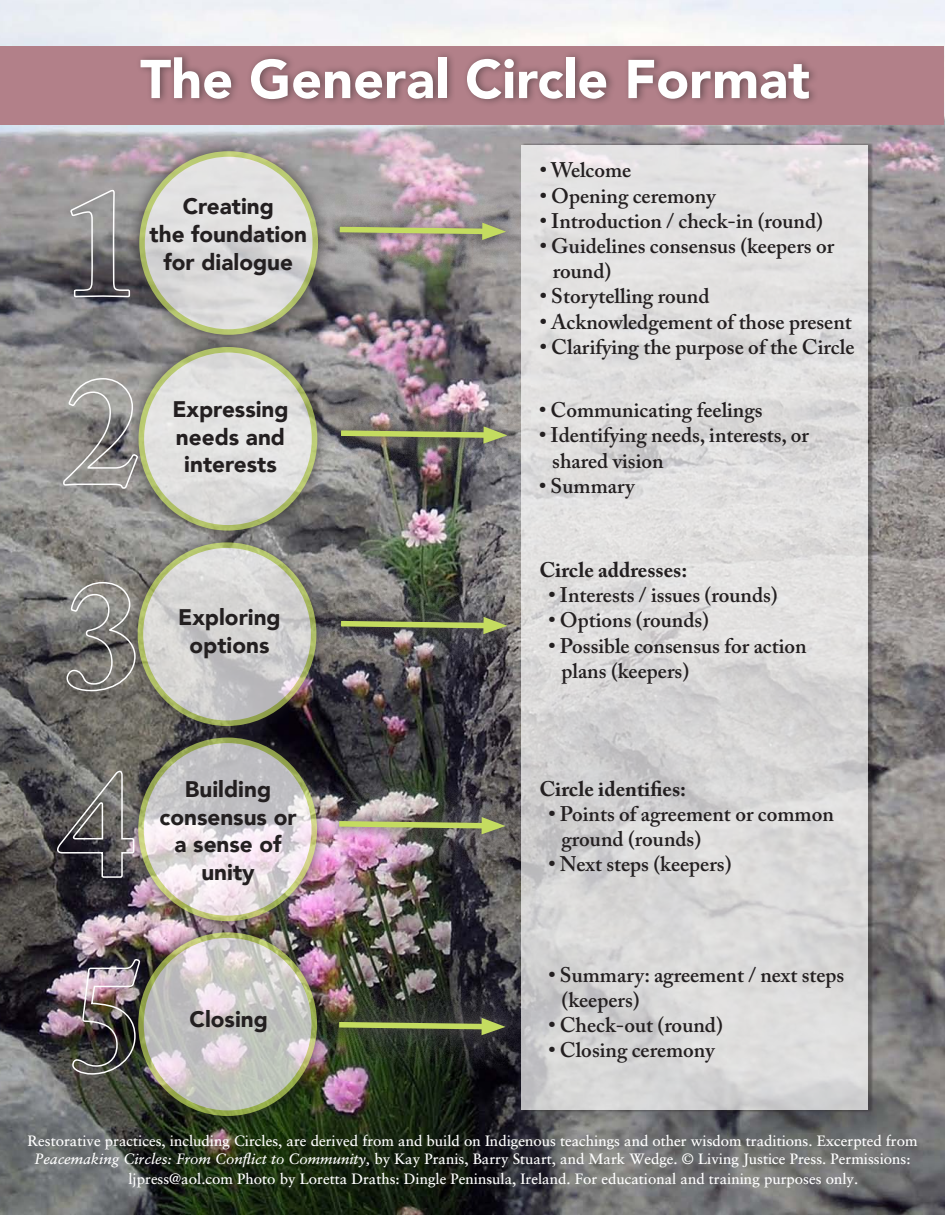
<style>
.page{position:relative;width:945px;height:1215px;background:#fff}
.page>*{position:absolute;margin:0;border:0;box-sizing:border-box;transform-origin:0 0}
.t1{font:900 54px "Avenir";color:#fff}
.t2{font:900 22.5px "Avenir";color:#231f20}
.t3{font:600 21px "Adobe Caslon Pro";color:#231f20}
.t4{font:700 21px "Adobe Caslon Pro";color:#231f20}
.t5{font:15px "Sabon";color:#fff}
.s1{font-style:italic}
</style>
<div class="page">
<img style="left:0;top:0;width:945px;height:1215px">
<div style="left:1px;top:46px;width:943px;height:79px;background:#b28089"></div>
<div style="left:136px;top:49px;width:683px;height:58px;background:#231f20;opacity:.5"></div>
<div style="left:522px;top:143px;width:352px;height:970px;background:#231f20;opacity:.53"></div>
<svg style="left:521px;top:145px;width:347px;height:965px;fill:#dddddc"></svg>
<div style="left:126px;top:138px;width:206px;height:210px;background:#231f20;opacity:.75"></div>
<svg style="left:142px;top:154px;width:173px;height:178px;fill:#dfdfdf"></svg>
<div style="left:139px;top:151px;width:179px;height:184px;border:6px solid #c4dc60;border-radius:50%"></div>
<div style="left:125px;top:333px;width:206px;height:211px;background:#231f20;opacity:.75"></div>
<svg style="left:141px;top:350px;width:174px;height:178px;fill:#e2e1e1"></svg>
<div style="left:139px;top:347px;width:178px;height:184px;border:6px solid #c4dc60;border-radius:50%"></div>
<div style="left:124px;top:529px;width:206px;height:210px;background:#231f20;opacity:.75"></div>
<svg style="left:140px;top:545px;width:174px;height:178px;fill:#d4d3d2"></svg>
<div style="left:138px;top:542px;width:178px;height:184px;border:6px solid #c4dc60;border-radius:50%"></div>
<div style="left:125px;top:724px;width:206px;height:211px;background:#231f20;opacity:.75"></div>
<svg style="left:141px;top:740px;width:173px;height:178px"></svg>
<div style="left:138px;top:738px;width:179px;height:183px;border:6px solid #c4dc60;border-radius:50%"></div>
<div style="left:125px;top:919px;width:206px;height:210px;background:#231f20;opacity:.75"></div>
<svg style="left:141px;top:935px;width:173px;height:178px"></svg>
<div style="left:138px;top:932px;width:179px;height:184px;border:6px solid #c4dc60;border-radius:50%"></div>
<svg style="left:71px;top:189px;width:60px;height:109px"></svg>
<svg style="left:63px;top:377px;width:75px;height:113px"></svg>
<svg style="left:66px;top:581px;width:70px;height:111px"></svg>
<svg style="left:56px;top:770px;width:79px;height:109px"></svg>
<img style="left:71px;top:959px;width:70px;height:116px">
<svg style="left:302px;top:186px;width:240px;height:91px"></svg>
<svg style="left:334px;top:223px;width:172px;height:17px"></svg>
<img style="left:303px;top:389px;width:240px;height:92px">
<svg style="left:335px;top:426px;width:172px;height:18px"></svg>
<svg style="left:303px;top:580px;width:240px;height:92px"></svg>
<svg style="left:335px;top:617px;width:172px;height:17px"></svg>
<img style="left:301px;top:780px;width:240px;height:92px">
<svg style="left:334px;top:817px;width:171px;height:17px"></svg>
<img style="left:301px;top:981px;width:240px;height:92px">
<svg style="left:334px;top:1018px;width:171px;height:17px"></svg>
<p class="t1" style="left:140px;top:33px;width:671px">The General Circle Format</p>
<p class="t2" style="left:183px;top:187px;width:93px">Creating</p>
<p class="t2" style="left:150px;top:215px;width:159px">the foundation</p>
<p class="t2" style="left:164px;top:243px;width:131px">for dialogue</p>
<p class="t2" style="left:172px;top:390px;width:118px">Expressing</p>
<p class="t2" style="left:176px;top:418px;width:111px">needs and</p>
<p class="t2" style="left:184px;top:445px;width:94px">interests</p>
<p class="t2" style="left:178px;top:598px;width:104px">Exploring</p>
<p class="t2" style="left:190px;top:626px;width:81px">options</p>
<p class="t2" style="left:185px;top:770px;width:88px">Building</p>
<p class="t2" style="left:160px;top:798px;width:139px">consensus or</p>
<p class="t2" style="left:175px;top:825px;width:109px">a sense of</p>
<p class="t2" style="left:201px;top:853px;width:55px">unity</p>
<p class="t2" style="left:190px;top:1000px;width:80px">Closing</p>
<p class="t3" style="left:540px;top:158px;width:93px">• Welcome</p>
<p class="t3" style="left:540px;top:183px;width:177px">• Opening ceremony</p>
<p class="t3" style="left:540px;top:208px;width:285px">• Introduction / check-in (round)</p>
<p class="t3" style="left:540px;top:234px;width:296px">• Guidelines consensus (keepers or</p>
<p class="t3" style="left:553px;top:259px;width:60px">round)</p>
<p class="t3" style="left:540px;top:284px;width:171px">• Storytelling round</p>
<p class="t3" style="left:540px;top:309px;width:314px">• Acknowledgement of those present</p>
<p class="t3" style="left:540px;top:334px;width:316px">• Clarifying the purpose of the Circle</p>
<p class="t3" style="left:539px;top:398px;width:225px">• Communicating feelings</p>
<p class="t3" style="left:539px;top:423px;width:272px">• Identifying needs, interests, or</p>
<p class="t3" style="left:552px;top:448px;width:113px">shared vision</p>
<p class="t3" style="left:539px;top:473px;width:97px">• Summary</p>
<p class="t4" style="left:540px;top:558px;width:149px">Circle addresses:</p>
<p class="t3" style="left:548px;top:583px;width:231px">• Interests / issues (rounds)</p>
<p class="t3" style="left:548px;top:608px;width:162px">• Options (rounds)</p>
<p class="t3" style="left:548px;top:633px;width:260px">• Possible consensus for action</p>
<p class="t3" style="left:562px;top:658px;width:129px">plans (keepers)</p>
<p class="t4" style="left:540px;top:776px;width:148px">Circle identifies:</p>
<p class="t3" style="left:548px;top:801px;width:287px">• Points of agreement or common</p>
<p class="t3" style="left:562px;top:826px;width:141px">ground (rounds)</p>
<p class="t3" style="left:548px;top:852px;width:185px">• Next steps (keepers)</p>
<p class="t3" style="left:548px;top:962px;width:297px">• Summary: agreement / next steps</p>
<p class="t3" style="left:562px;top:987px;width:80px">(keepers)</p>
<p class="t3" style="left:548px;top:1013px;width:176px">• Check-out (round)</p>
<p class="t3" style="left:548px;top:1038px;width:168px">• Closing ceremony</p>
<p class="t5" style="left:27px;top:1132px;width:892px">Restorative practices, including Circles, are derived from and build on Indigenous teachings and other wisdom traditions. Excerpted from</p>
<p class="t5" style="left:34px;top:1150px;width:878px"><span class="s1">Peacemaking Circles: From Conflict to Community,</span> by Kay Pranis, Barry Stuart, and Mark Wedge. © Living Justice Press. Permissions:</p>
<p class="t5" style="left:128px;top:1170px;width:731px">ljpress@aol.com Photo by Loretta Draths: Dingle Peninsula, Ireland. For educational and training purposes only.</p>
</div>
